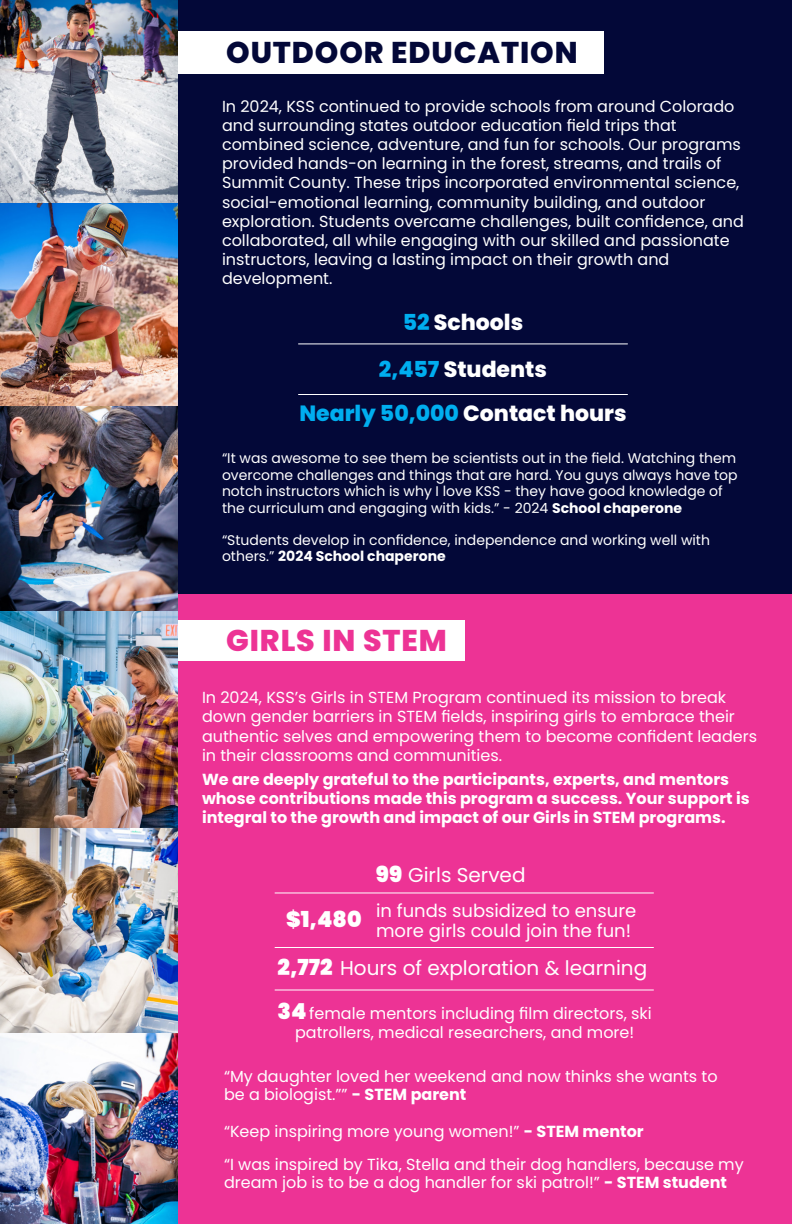
<style>
.page{position:relative;width:792px;height:1224px;background:#fff}
.page>*{position:absolute;margin:0;border:0;box-sizing:border-box;transform-origin:0 0}
.t1{font:800 30px "Poppins";letter-spacing:.03em;color:#030838}
.t2{font:800 30px "Poppins";letter-spacing:.03em;color:#ed3395}
.t3{font:800 22px/44.4px "Poppins";color:#fff;text-align:center}
.t4{font:900 22px "Poppins";color:#fff}
.t5{font:20px "Poppins";color:#fff}
.t6{font:18px/20px "Poppins";color:#fff}
.t7{font:16px/19.2px "Poppins";color:#fff}
.t8{font:700 16px/19.2px "Poppins";color:#fff}
.t9{font:14px/16.8px "Poppins";color:#fff}
.s1{color:#00aeef}
.s2{font-weight:700}
.s3{font-weight:900;font-size:22px}
</style>
<div class="page">
<div style="left:170px;top:582px;width:622px;height:642px;background:#ed3395"></div>
<div style="left:176px;top:0;width:616px;height:594px;background:#030838"></div>
<div style="left:170px;top:621px;width:295px;height:40px;background:#fff"></div>
<div style="left:159px;top:31px;width:445px;height:43px;background:#fff"></div>
<img style="left:0;top:611px;width:178px;height:218px">
<img style="left:0;top:203px;width:178px;height:203px">
<img style="left:0;top:829px;width:178px;height:204px">
<img style="left:0;top:0;width:178px;height:203px">
<img style="left:0;top:406px;width:178px;height:205px">
<img style="left:0;top:1033px;width:178px;height:191px">
<hr style="left:298px;top:343px;width:330px;height:1px;background:#fff">
<hr style="left:298px;top:394px;width:330px;height:1px;background:#fff">
<hr style="left:275px;top:892px;width:379px;height:1px;background:#fff">
<hr style="left:275px;top:947px;width:379px;height:1px;background:#fff">
<hr style="left:275px;top:990px;width:379px;height:1px;background:#fff">
<h1 class="t1" style="left:226px;top:36px;width:353px">OUTDOOR EDUCATION</h1>
<p class="t7" style="left:222px;top:96px;width:524px">In 2024, KSS continued to provide schools from around Colorado and surrounding states outdoor education field trips that combined science, adventure, and fun for schools. Our programs provided hands-on learning in the forest, streams, and trails of Summit County. These trips incorporated environmental science, social-emotional learning, community building, and outdoor exploration. Students overcame challenges, built confidence, and collaborated, all while engaging with our skilled and passionate instructors, leaving a lasting impact on their growth and development.</p>
<h2 class="t3" style="left:403px;top:300px;width:122px"><span class="s1">52</span> Schools</h2>
<h2 class="t3" style="left:299px;top:347px;width:329px"><span class="s1">2,457</span> Students<br><span class="s1">Nearly 50,000</span> Contact hours</h2>
<p class="t9" style="left:222px;top:449px;width:517px">“It was awesome to see them be scientists out in the field. Watching them overcome challenges and things that are hard. You guys always have top notch instructors which is why I love KSS - they have good knowledge of the curriculum and engaging with kids.” - 2024 <span class="s2">School chaperone</span></p>
<p class="t9" style="left:222px;top:531px;width:490px">“Students develop in confidence, independence and working well with others.” <span class="s2">2024 School chaperone</span></p>
<h1 class="t2" style="left:226px;top:624px;width:222px">GIRLS IN STEM</h1>
<p class="t7" style="left:202px;top:688px;width:557px">In 2024, KSS’s Girls in STEM Program continued its mission to break down gender barriers in STEM fields, inspiring girls to embrace their authentic selves and empowering them to become confident leaders in their classrooms and communities.</p>
<p class="t8" style="left:202px;top:770px;width:549px">We are deeply grateful to the participants, experts, and mentors whose contributions made this program a success. Your support is integral to the growth and impact of our Girls in STEM programs.</p>
<h2 class="t4" style="left:286px;top:907px;width:77px">$1,480</h2>
<p class="t5" style="left:376px;top:863px;width:151px"><span class="s3">99</span> Girls Served</p>
<p class="t6" style="left:376px;top:901px;width:262px">in funds subsidized to ensure more girls could join the fun!</p>
<p class="t5" style="left:278px;top:956px;width:371px"><span class="s3">2,772</span> Hours of exploration &amp; learning</p>
<p class="t7" style="left:278px;top:1004px;width:376px;text-align:center"><span class="s3">34</span> female mentors including film directors, ski patrollers, medical researchers, and more!</p>
<p class="t7" style="left:224px;top:1068px;width:495px;line-height:18px">“My daughter loved her weekend and now thinks she wants to be a biologist.”” <span class="s2">- STEM parent</span></p>
<p class="t7" style="left:224px;top:1122px;width:421px">“Keep inspiring more young women!” <span class="s2">- STEM mentor</span></p>
<p class="t7" style="left:224px;top:1155px;width:521px;line-height:18px">“I was inspired by Tika, Stella and their dog handlers, because my dream job is to be a dog handler for ski patrol!” <span class="s2">- STEM student</span></p>
</div>
